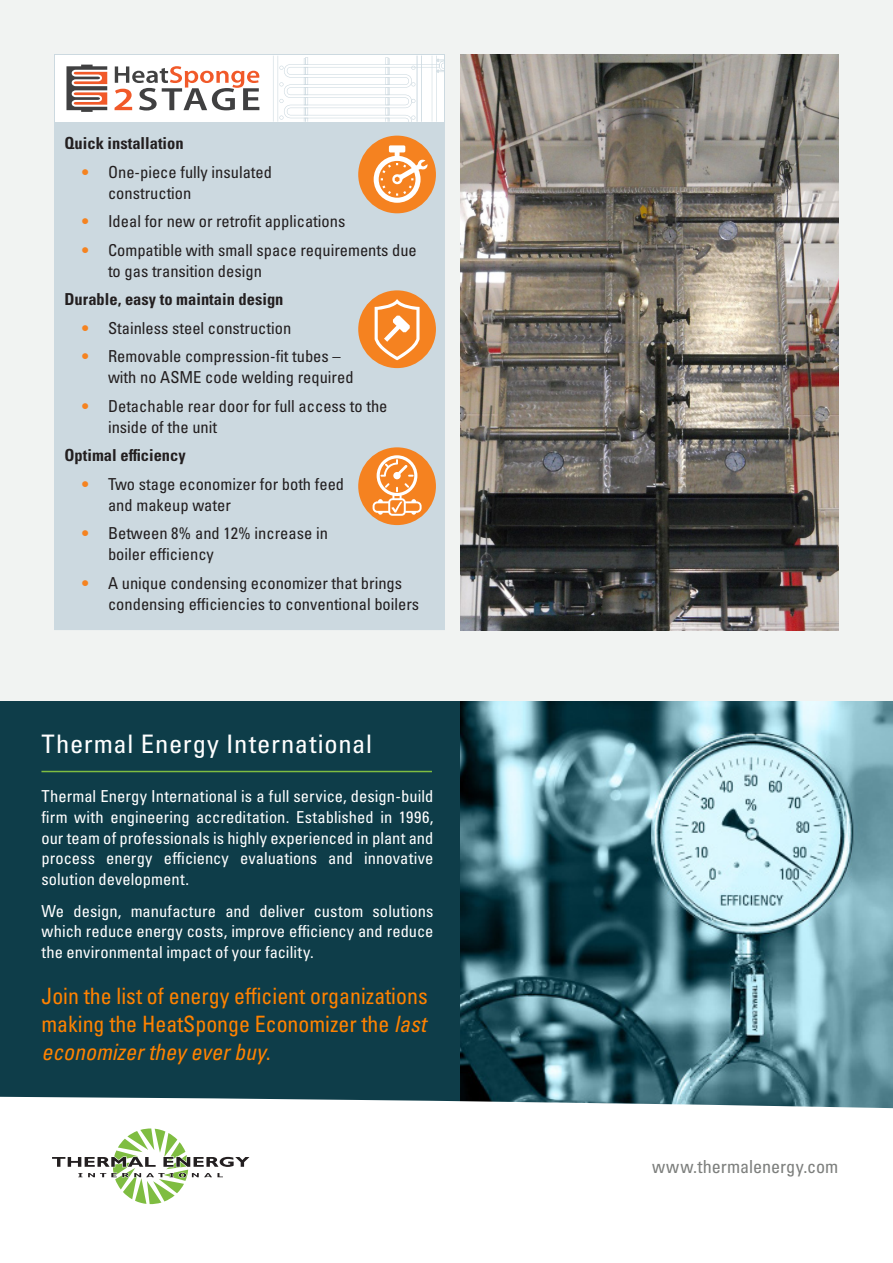
<style>
.page{position:relative;width:893px;height:1263px;background:#fff}
.page>*{position:absolute;margin:0;border:0;box-sizing:border-box;transform-origin:0 0}
.Main_Title{font:condensed 25.5px "Univers LT Pro";letter-spacing:.025em;color:#fff;scale:1.04 1}
.Bullets_case_studies{font:condensed 22.5px/27.9px "Univers LT Pro";color:#ff8200;text-align:justify}
.t1{font:condensed 18px "Univers LT Pro";letter-spacing:-.005em;color:#7d7f7d}
.t2{font:condensed 16.5px/21px "Univers LT Pro";color:#231f20}
.Sub_Headers{font:condensed 16.5px/20.7px "Univers LT Pro";letter-spacing:.005em;color:#fff;text-align:justify}
.Bullets_case_studies-2{font:700 condensed 16.5px "Univers LT Pro";color:#231f20}
.s1{font-weight:300;color:#f58320}
.s2{font-style:italic}
</style>
<div class="page">
<div style="left:0;top:0;width:893px;height:1243px;background:#f1f3f2"></div>
<div style="left:0;top:702px;width:893px;height:428px;background:#0e3d49"></div>
<img style="left:460px;top:702px;width:433px;height:395px">
<div style="left:0;top:1097px;width:893px;height:146px;background:#fff"></div>
<svg style="left:52px;top:1128px;width:197px;height:76px"></svg>
<img style="left:460px;top:54px;width:378px;height:576px">
<div style="left:54px;top:54px;width:391px;height:576px;background:#ccd9e0"></div>
<div style="left:55px;top:56px;width:388px;height:66px;background:#fff"></div>
<hr style="left:273px;top:56px;width:1px;height:66px;background:#ccd9e0">
<hr style="left:278px;top:56px;width:1px;height:66px;background:#ccd9e0">
<hr style="left:436px;top:56px;width:1px;height:66px;background:#ccd9e0">
<hr style="left:417px;top:56px;width:1px;height:66px;background:#ccd9e0">
<hr style="left:432px;top:56px;width:1px;height:66px;background:#ccd9e0">
<hr style="left:421px;top:56px;width:1px;height:66px;background:#ccd9e0">
<svg style="left:279px;top:57px;width:164px;height:65px"></svg>
<div style="left:358px;top:290px;width:78px;height:78px;background:#f58220;border-radius:50%"></div>
<svg style="left:375px;top:299px;width:45px;height:61px"></svg>
<div style="left:358px;top:136px;width:78px;height:77px;background:#f58220;border-radius:50%"></div>
<svg style="left:374px;top:145px;width:54px;height:58px"></svg>
<div style="left:358px;top:447px;width:78px;height:78px;background:#f58220;border-radius:50%"></div>
<svg style="left:373px;top:455px;width:49px;height:61px"></svg>
<svg style="left:66px;top:65px;width:41px;height:47px"></svg>
<svg style="left:115px;top:66px;width:144px;height:45px"></svg>
<hr style="left:41px;top:771px;width:391px;height:1px;background:#7fbd41">
<p class="Bullets_case_studies-2" style="left:64px;top:133px;width:121px">Quick installation</p>
<p class="t2" style="left:108px;top:161px;width:166px;text-indent:-27px"><span class="s1">•</span> One-piece fully insulated construction</p>
<p class="t2" style="left:81px;top:210px;width:266px"><span class="s1">•</span> Ideal for new or retrofit applications</p>
<p class="t2" style="left:108px;top:239px;width:310px;text-indent:-27px"><span class="s1">•</span> Compatible with small space requirements due to gas transition design</p>
<p class="Bullets_case_studies-2" style="left:64px;top:289px;width:221px">Durable, easy to maintain design</p>
<p class="t2" style="left:81px;top:317px;width:212px"><span class="s1">•</span> Stainless steel construction</p>
<p class="t2" style="left:108px;top:345px;width:247px;text-indent:-27px"><span class="s1">•</span> Removable compression-fit tubes – with no ASME code welding required</p>
<p class="t2" style="left:108px;top:395px;width:281px;text-indent:-27px"><span class="s1">•</span> Detachable rear door for full access to the inside of the unit</p>
<p class="Bullets_case_studies-2" style="left:64px;top:445px;width:123px">Optimal efficiency</p>
<p class="t2" style="left:108px;top:473px;width:238px;text-indent:-27px"><span class="s1">•</span> Two stage economizer for both feed and makeup water</p>
<p class="t2" style="left:108px;top:522px;width:221px;text-indent:-27px"><span class="s1">•</span> Between 8% and 12% increase in boiler efficiency</p>
<p class="t2" style="left:108px;top:572px;width:313px;text-indent:-27px"><span class="s1">•</span> A unique condensing economizer that brings condensing efficiencies to conventional boilers</p>
<p class="Main_Title" style="left:41px;top:727px;width:319px">Thermal Energy International</p>
<p class="Sub_Headers" style="left:41px;top:785px;width:393px">Thermal Energy International is a full service, design-build fi rm with engineering accreditation. Established in 1996, our team of professionals is highly experienced in plant and process energy efficiency evaluations and innovative solution development.</p>
<p class="Sub_Headers" style="left:41px;top:900px;width:393px">We design, manufacture and deliver custom solutions which reduce energy costs, improve efficiency and reduce the environmental impact of your facility.</p>
<p class="Bullets_case_studies" style="left:41px;top:981px;width:388px">Join the list of energy efficient organizations making the HeatSponge Economizer the <span class="s2">last economizer they ever buy</span>.</p>
<p class="t1" style="left:652px;top:1155px;width:188px">www.thermalenergy.com</p>
</div>
